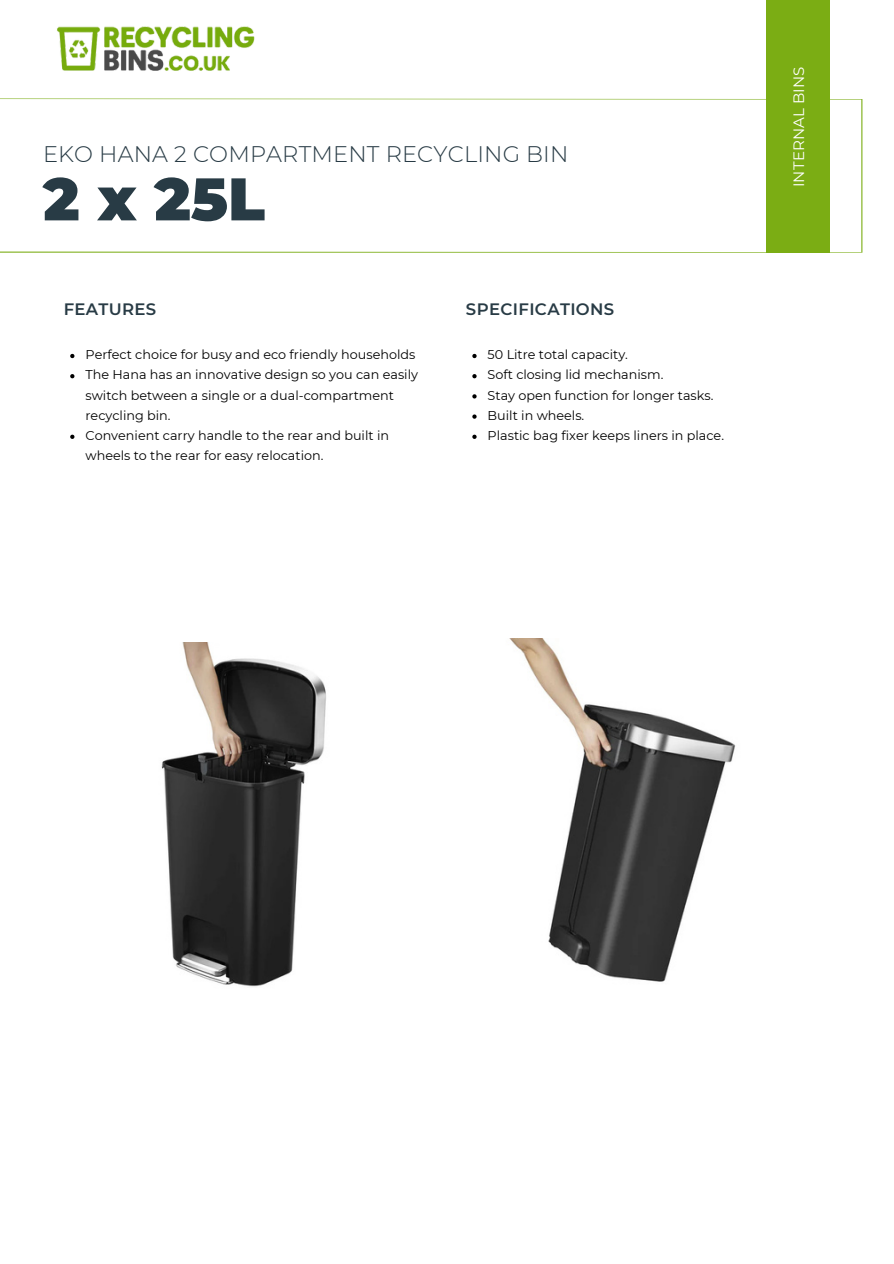
<style>
.page{position:relative;width:894px;height:1264px;background:#fff}
.page>*{position:absolute;margin:0;border:0;box-sizing:border-box;transform-origin:0 0}
.t1{font:900 60px "Montserrat";color:#283b45}
.t2{font:300 22.5px "Montserrat";letter-spacing:.005em;color:#283b45}
.t3{font:600 16.5px "Montserrat";letter-spacing:.02em;color:#283b45}
.t4{font:15px "Montserrat";letter-spacing:.01em;color:#fff}
.t5{font:12.75px/20.2px "Montserrat";color:#000}
</style>
<div class="page">
<svg style="left:0;top:98px;width:862px;height:155px"></svg>
<div style="left:765px;top:0;width:64px;height:252px;background:#7bad14"></div>
<img style="left:57px;top:26px;width:198px;height:45px">
<img style="left:161px;top:643px;width:165px;height:344px">
<img style="left:509px;top:638px;width:227px;height:344px">
<svg style="left:70px;top:354px;width:4px;height:4px"></svg>
<svg style="left:70px;top:374px;width:4px;height:4px"></svg>
<svg style="left:70px;top:434px;width:4px;height:5px"></svg>
<svg style="left:472px;top:354px;width:4px;height:4px"></svg>
<svg style="left:472px;top:374px;width:4px;height:4px"></svg>
<svg style="left:472px;top:394px;width:4px;height:4px"></svg>
<svg style="left:472px;top:414px;width:4px;height:5px"></svg>
<svg style="left:472px;top:434px;width:4px;height:5px"></svg>
<p class="t2" style="left:43px;top:140px;width:526px">EKO HANA 2 COMPARTMENT RECYCLING BIN</p>
<p class="t1" style="left:43px;top:162px;width:223px">2 x 25L</p>
<h4 class="t3" style="left:64px;top:299px;width:94px">FEATURES</h4>
<h3 class="t3" style="left:466px;top:299px;width:150px">SPECIFICATIONS</h3>
<h3 class="t5" style="left:85px;top:344px;width:331px">Perfect choice for busy and eco friendly households</h3>
<p class="t5" style="left:85px;top:365px;width:334px">The Hana has an innovative design so you can easily switch between a single or a dual-compartment recycling bin.</p>
<p class="t5" style="left:85px;top:425px;width:305px">Convenient carry handle to the rear and built in wheels to the rear for easy relocation.</p>
<p class="t5" style="left:487px;top:344px;width:142px">50 Litre total capacity.</p>
<p class="t5" style="left:487px;top:365px;width:177px">Soft closing lid mechanism.</p>
<p class="t5" style="left:487px;top:385px;width:227px">Stay open function for longer tasks.</p>
<p class="t5" style="left:487px;top:405px;width:98px">Built in wheels.</p>
<p class="t5" style="left:487px;top:425px;width:238px">Plastic bag fixer keeps liners in place.</p>
<p class="t4" style="left:789px;top:187px;width:124px;rotate:-90deg">WHEELED BINS</p>
<p class="t4" style="left:789px;top:187px;width:122px;rotate:-90deg">INTERNAL BINS</p>
</div>
